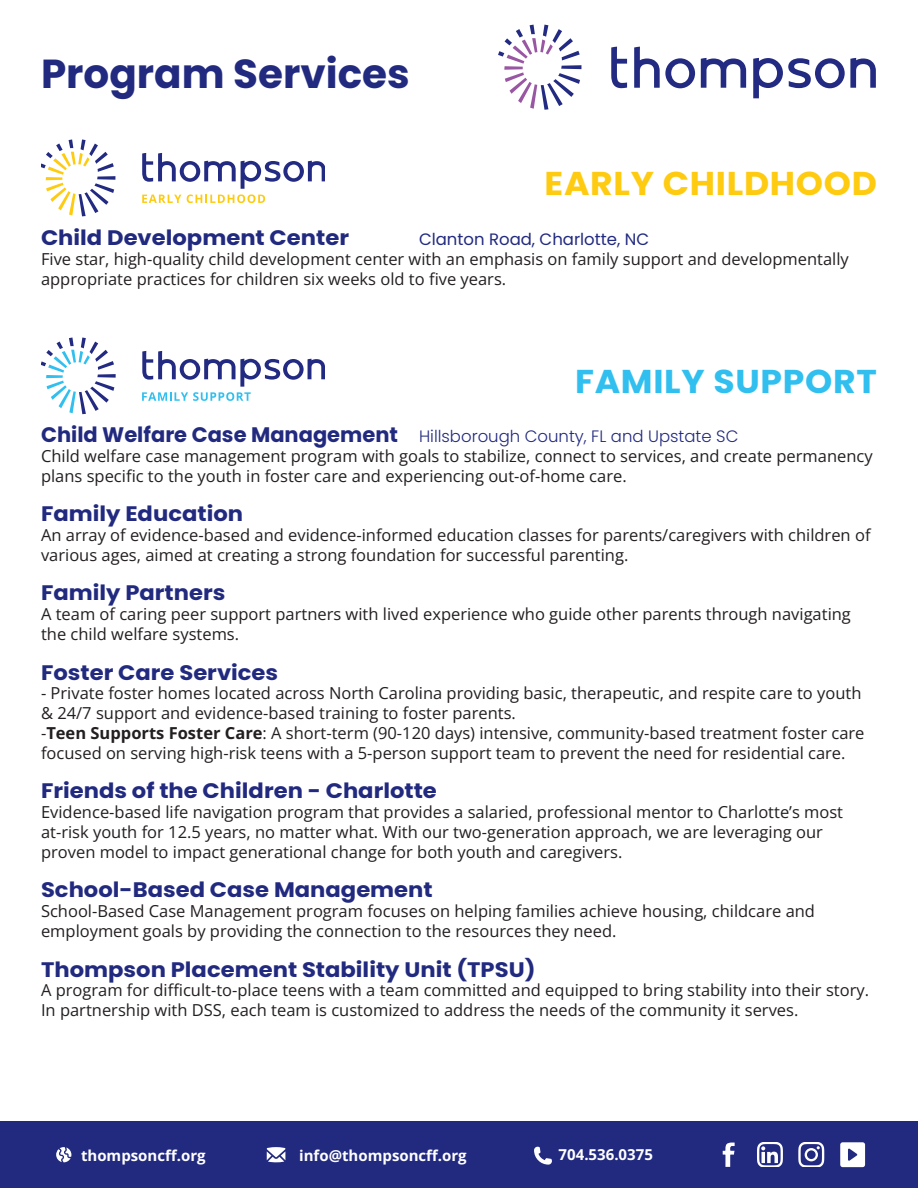
<style>
.page{position:relative;width:918px;height:1188px;background:#fff}
.page>*{position:absolute;margin:0;border:0;box-sizing:border-box;transform-origin:0 0}
.t1{font:700 40.5px "Poppins";color:#222a80}
.t2{font:700 33px "Poppins";letter-spacing:.02em;color:#fecb10;scale:1.05 1}
.t3{font:700 33px "Poppins";letter-spacing:.02em;color:#30bfef;scale:1.05 1}
.t4{font:700 21px "Poppins";color:#222a80;scale:1.08 1}
.t5{font:16.5px/19.8px "Open Sans";color:#231f20}
.t6{font:300 16.5px "Poppins";color:#222a80}
.t7{font:16.5px "Poppins";color:#222a80}
.t8{font:700 15px "Open Sans";color:#fff}
.s1{font-weight:700;font-size:21px}
.s2{font-weight:700}
</style>
<div class="page">
<svg style="left:142px;top:153px;width:183px;height:50px"></svg>
<svg style="left:41px;top:139px;width:74px;height:77px"></svg>
<svg style="left:634px;top:47px;width:61px;height:41px"></svg>
<svg style="left:701px;top:58px;width:45px;height:30px"></svg>
<svg style="left:753px;top:58px;width:123px;height:40px"></svg>
<svg style="left:611px;top:47px;width:16px;height:41px"></svg>
<svg style="left:498px;top:25px;width:83px;height:85px"></svg>
<div style="left:0;top:1121px;width:918px;height:67px;background:#222a80"></div>
<svg style="left:722px;top:1143px;width:13px;height:24px"></svg>
<svg style="left:757px;top:1143px;width:26px;height:24px"></svg>
<svg style="left:798px;top:1143px;width:26px;height:24px"></svg>
<svg style="left:534px;top:1147px;width:18px;height:18px"></svg>
<div style="left:840px;top:1142px;width:25px;height:25px;background:#fff;border-radius:2px"></div>
<svg style="left:848px;top:1149px;width:9px;height:12px"></svg>
<svg style="left:56px;top:1147px;width:15px;height:15px"></svg>
<svg style="left:267px;top:1147px;width:18px;height:15px"></svg>
<svg style="left:41px;top:338px;width:75px;height:76px"></svg>
<svg style="left:142px;top:351px;width:183px;height:50px"></svg>
<p class="t1" style="left:41px;top:51px;width:370px">Program Services</p>
<p class="t2" style="left:545px;top:164px;width:318px">EARLY CHILDHOOD</p>
<p class="t4" style="left:41px;top:226px;width:287px">Child Development Center</p>
<p class="t7" style="left:419px;top:230px;width:232px">Clanton Road, Charlotte, NC</p>
<p class="t5" style="left:41px;top:249px;width:809px">Five star, high-quality child development center with an emphasis on family support and developmentally appropriate practices for children six weeks old to five years.</p>
<p class="t3" style="left:575px;top:362px;width:289px">FAMILY SUPPORT</p>
<p class="t6" style="left:41px;top:427px;width:699px"><span class="s1">Child Welfare Case Management</span> Hillsborough County, FL and Upstate SC</p>
<p class="t5" style="left:41px;top:445px;width:833px">Child welfare case management program with goals to stabilize, connect to services, and create permanency plans specific to the youth in foster care and experiencing out-of-home care.</p>
<p class="t4" style="left:41px;top:502px;width:189px">Family Education</p>
<p class="t5" style="left:41px;top:525px;width:831px">An array of evidence-based and evidence-informed education classes for parents/caregivers with children of various ages, aimed at creating a strong foundation for successful parenting.</p>
<p class="t4" style="left:41px;top:581px;width:172px">Family Partners</p>
<p class="t5" style="left:41px;top:604px;width:811px">A team of caring peer support partners with lived experience who guide other parents through navigating the child welfare systems.</p>
<p class="t4" style="left:41px;top:660px;width:221px">Foster Care Services</p>
<p class="t5" style="left:41px;top:683px;width:822px">- Private foster homes located across North Carolina providing basic, therapeutic, and respite care to youth &amp; 24/7 support and evidence-based training to foster parents.</p>
<p class="t5" style="left:41px;top:723px;width:825px">-<span class="s2">Teen Supports Foster Care</span>: A short-term (90-120 days) intensive, community-based treatment foster care focused on serving high-risk teens with a 5-person support team to prevent the need for residential care.</p>
<p class="t4" style="left:41px;top:779px;width:368px">Friends of the Children - Charlotte</p>
<p class="t5" style="left:41px;top:802px;width:804px">Evidence-based life navigation program that provides a salaried, professional mentor to Charlotte’s most</p>
<p class="t5" style="left:41px;top:822px;width:783px">at-risk youth for 12.5 years, no matter what. With our two-generation approach, we are leveraging our proven model to impact generational change for both youth and caregivers.</p>
<p class="t4" style="left:41px;top:878px;width:364px">School-Based Case Management</p>
<p class="t5" style="left:41px;top:901px;width:776px">School-Based Case Management program focuses on helping families achieve housing, childcare and employment goals by providing the connection to the resources they need.</p>
<p class="t4" style="left:41px;top:957px;width:459px">Thompson Placement Stability Unit (TPSU)</p>
<p class="t5" style="left:41px;top:980px;width:830px">A program for difficult-to-place teens with a team committed and equipped to bring stability into their story.<br>In partnership with DSS, each team is customized to address the needs of the community it serves.</p>
<p class="t8" style="left:81px;top:1145px;width:126px">thompsoncff.org</p>
<p class="t8" style="left:299px;top:1145px;width:169px">info@thompsoncff.org</p>
<p class="t8" style="left:559px;top:1144px;width:96px">704.536.0375</p>
</div>
